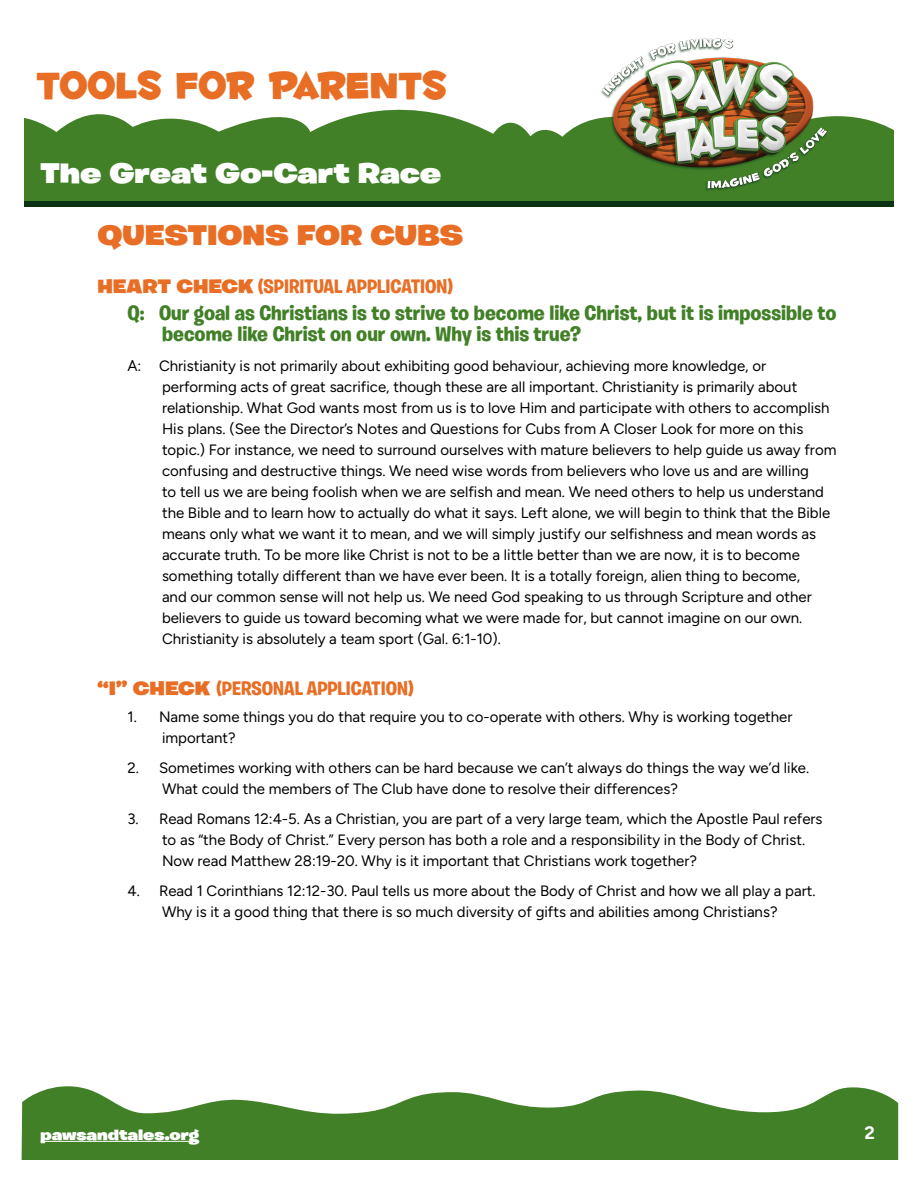
<style>
.page{position:relative;width:918px;height:1188px;background:#fff}
.page>*{position:absolute;margin:0;border:0;box-sizing:border-box;transform-origin:0 0}
.t1{font:45px "Fontdinerdotcom Huggable";color:#e86e25}
.t2{font:900 28.5px "Burbank Big Wide";color:#fff}
.t3{font:900 28.5px "Burbank Big Wide";color:#e86e25}
.t4{font:700 21px/21px "Burbank Big";color:#418027}
.t5{font:700 19.5px "Burbank Big";color:#e86e25}
.t6{font:300 18px "Figtree";color:#fff}
.t7{font:300 15px/21px "Figtree";color:#000}
.t8{font:900 15px "Burbank Big Wide";color:#fff}
.s1{font-family:"Burbank Big Wide";font-weight:900}
</style>
<div class="page">
<svg style="left:24px;top:110px;width:870px;height:92px;background:#568d40"></svg>
<img style="left:598px;top:38px;width:234px;height:154px">
<div style="left:24px;top:202px;width:870px;height:5px;background:#0c3215"></div>
<svg style="left:22px;top:1086px;width:876px;height:74px;fill:#418027"></svg>
<hr style="left:40px;top:1141px;width:159px;height:1px;background:#fff">
<h1 class="t1" style="left:36px;top:58px;width:412px">TOOLS FOR PARENTS</h1>
<h2 class="t2" style="left:40px;top:155px;width:402px">The Great Go-Cart Race</h2>
<h2 class="t3" style="left:98px;top:217px;width:367px">QUESTIONS FOR CUBS</h2>
<h3 class="t5" style="left:98px;top:274px;width:357px"><span class="s1">HEART CHECK</span> (SPIRITUAL APPLICATION)</h3>
<h3 class="t4" style="left:162px;top:302px;width:676px;text-indent:-35px">Q: Our goal as Christians is to strive to become like Christ, but it is impossible to become like Christ on our own. Why is this true?</h3>
<p class="t7" style="left:162px;top:355px;width:676px;text-indent:-34px">A: Christianity is not primarily about exhibiting good behaviour, achieving more knowledge, or performing acts of great sacrifice, though these are all important. Christianity is primarily about relationship. What God wants most from us is to love Him and participate with others to accomplish His plans. (See the Director’s Notes and Questions for Cubs from A Closer Look for more on this topic.) For instance, we need to surround ourselves with mature believers to help guide us away from confusing and destructive things. We need wise words from believers who love us and are willing<br>to tell us we are being foolish when we are selfish and mean. We need others to help us understand the Bible and to learn how to actually do what it says. Left alone, we will begin to think that the Bible means only what we want it to mean, and we will simply justify our selfishness and mean words as accurate truth. To be more like Christ is not to be a little better than we are now, it is to become something totally different than we have ever been. It is a totally foreign, alien thing to become,<br>and our common sense will not help us. We need God speaking to us through Scripture and other believers to guide us toward becoming what we were made for, but cannot imagine on our own.<br>Christianity is absolutely a team sport (Gal. 6:1-10).</p>
<h3 class="t5" style="left:98px;top:677px;width:318px"><span class="s1">“I” CHECK</span> (PERSONAL APPLICATION)</h3>
<p class="t7" style="left:162px;top:707px;width:632px;text-indent:-34px">1. Name some things you do that require you to co-operate with others. Why is working together important?</p>
<p class="t7" style="left:162px;top:758px;width:649px;text-indent:-34px">2. Sometimes working with others can be hard because we can’t always do things the way we’d like.<br>What could the members of The Club have done to resolve their differences?</p>
<p class="t7" style="left:162px;top:809px;width:662px;text-indent:-34px">3. Read Romans 12:4-5. As a Christian, you are part of a very large team, which the Apostle Paul refers to as “the Body of Christ.” Every person has both a role and a responsibility in the Body of Christ.<br>Now read Matthew 28:19-20. Why is it important that Christians work together?</p>
<p class="t7" style="left:128px;top:881px;width:690px;text-align:center">4. Read 1 Corinthians 12:12-30. Paul tells us more about the Body of Christ and how we all play a part.<br>Why is it a good thing that there is so much diversity of gifts and abilities among Christians?</p>
<p class="t8" style="left:40px;top:1125px;width:160px">pawsandtales.org</p>
<p class="t6" style="left:865px;top:1123px;width:12px">2</p>
</div>
